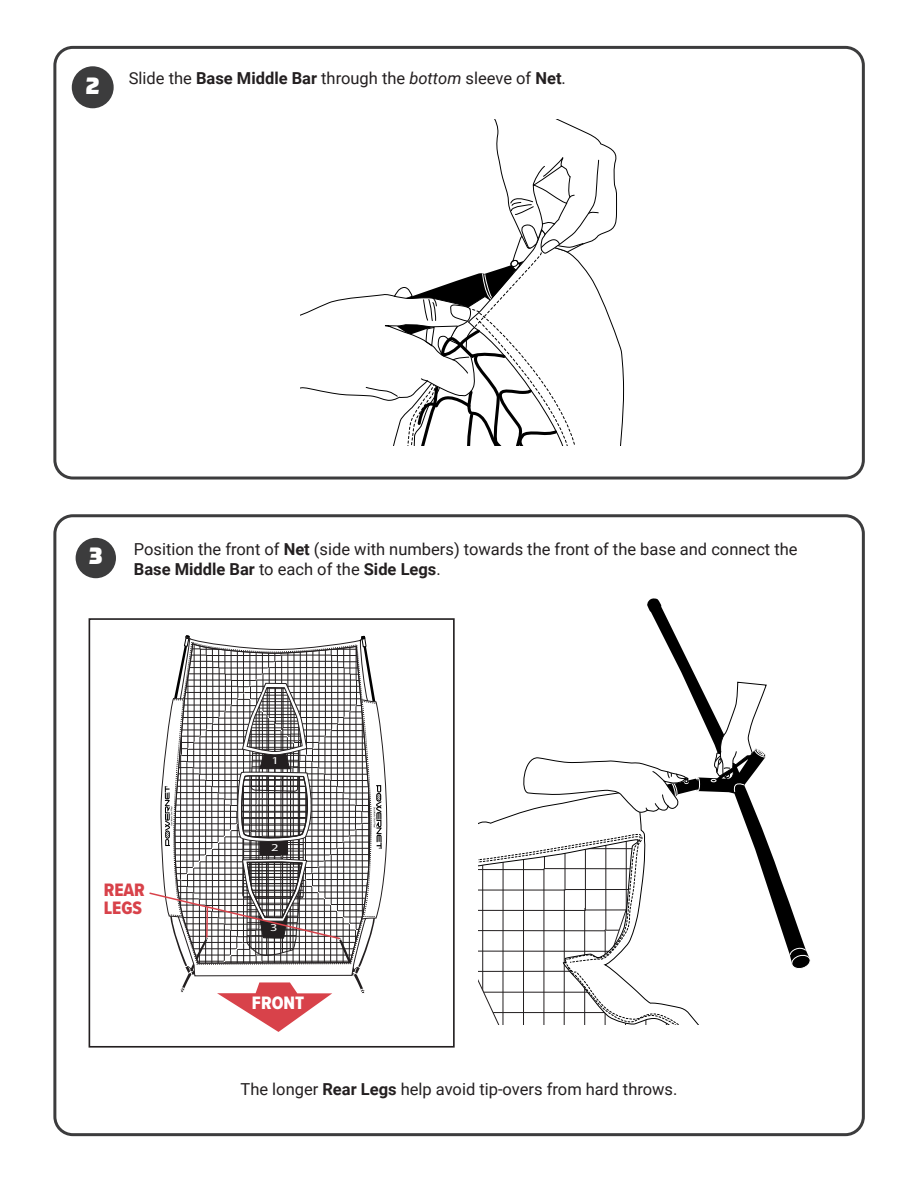
<style>
.page{position:relative;width:918px;height:1188px;background:#fff}
.page>*{position:absolute;margin:0;border:0;box-sizing:border-box;transform-origin:0 0}
.t1{font:900 24px "Prometo";color:#fff}
.t2{font:18.6px "Proxima Nova Cond Extrabld";color:#d8424a}
.t3{font:18.6px "Proxima Nova Cond Extrabld";color:#fff}
.t4{font:16.5px/19.8px "Roboto";color:#231f20}
.t5{font:10.5px "Myriad Pro";color:#fff;scale:1.36 1}
.s1{font-weight:700}
.s2{font-style:italic}
</style>
<div class="page">
<div style="left:76px;top:538px;width:40px;height:40px;background:#3c3c3d;border-radius:50%"></div>
<div style="left:72px;top:66px;width:42px;height:42px;background:#3c3c3d;border-radius:50%"></div>
<svg style="left:301px;top:119px;width:317px;height:326px"></svg>
<div style="left:89px;top:618px;width:366px;height:430px;border:2px solid #231f20"></div>
<svg style="left:149px;top:635px;width:233px;height:397px"></svg>
<svg style="left:647px;top:598px;width:157px;height:358px"></svg>
<svg style="left:790px;top:945px;width:21px;height:24px"></svg>
<svg style="left:478px;top:682px;width:289px;height:342px"></svg>
<div style="left:53px;top:46px;width:812px;height:434px;border:3px solid #3c3c3d;border-radius:18px"></div>
<div style="left:53px;top:514px;width:812px;height:622px;border:3px solid #3c3c3d;border-radius:18px"></div>
<p class="t1" style="left:86px;top:70px;width:15px">2</p>
<p class="t4" style="left:129px;top:68px;width:439px">Slide the <span class="s1">Base Middle Bar</span> through the <span class="s2">bottom</span> sleeve of <span class="s1">Net</span>.</p>
<p class="t1" style="left:89px;top:540px;width:15px">3</p>
<p class="t4" style="left:134px;top:539px;width:665px">Position the front of <span class="s1">Net</span> (side with numbers) towards the front of the base and connect the<br><span class="s1">Base Middle Bar</span> to each of the <span class="s1">Side Legs</span>.</p>
<p class="t5" style="left:272px;top:754px;width:7px">1</p>
<p class="t2" style="left:104px;top:876px;width:43px">REAR</p>
<p class="t2" style="left:104px;top:894px;width:40px">LEGS</p>
<p class="t5" style="left:271px;top:841px;width:7px">2</p>
<p class="t5" style="left:270px;top:921px;width:7px">3</p>
<p class="t3" style="left:252px;top:989px;width:54px">FRONT</p>
<p class="t4" style="left:240px;top:1078px;width:439px">The longer <span class="s1">Rear Legs</span> help avoid tip-overs from hard throws.</p>
</div>
